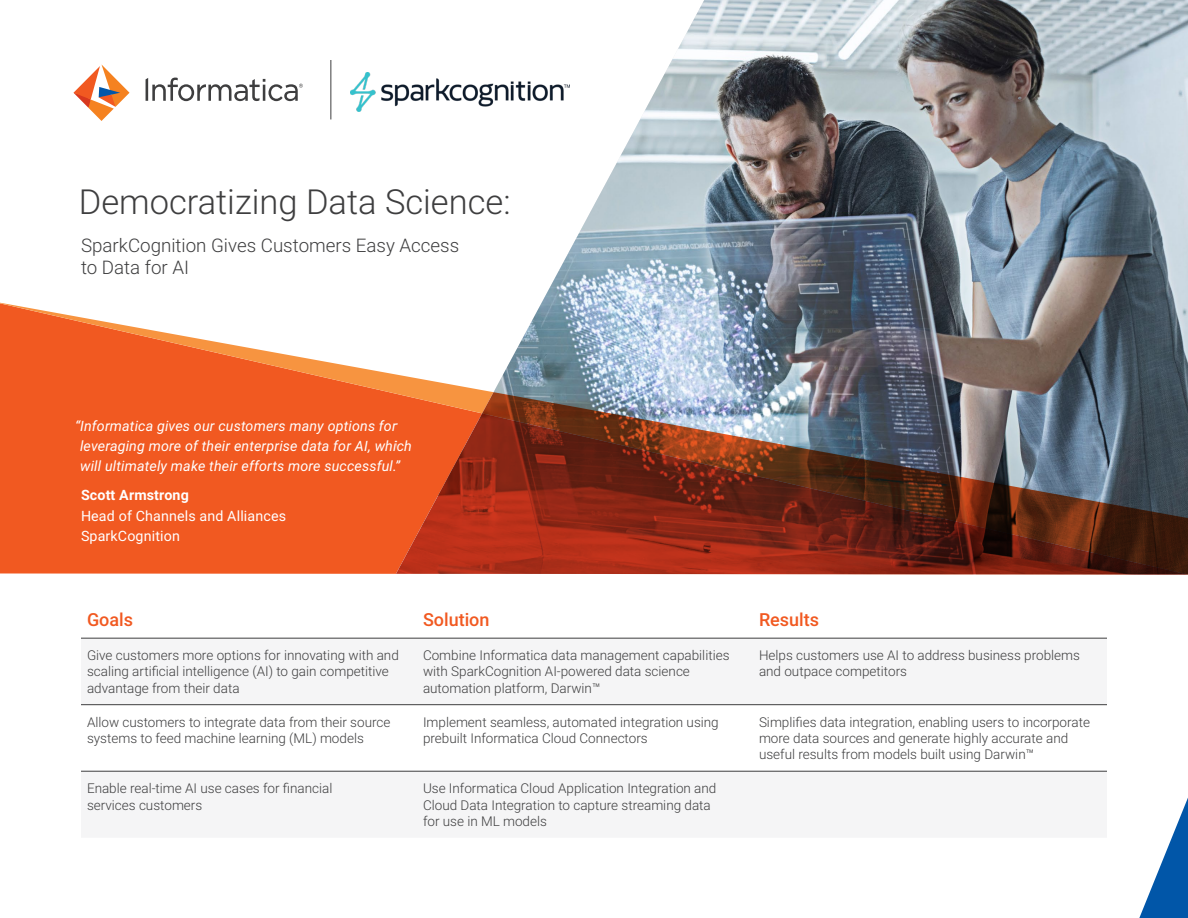
<style>
.page{position:relative;width:1188px;height:918px;background:#fff}
.page>*{position:absolute;margin:0;border:0;box-sizing:border-box;transform-origin:0 0}
.t1{font:300 34.5px "Roboto";color:#3e3e3f}
.t2{font:300 18.75px/22.5px "Roboto";color:#3e3e3f}
.t3{font:500 18px "Roboto";color:#f15921}
.t4{font:italic 14.25px/20.2px "Roboto";letter-spacing:.01em;color:#fff}
.t5{font:14.25px/20.2px "Roboto";letter-spacing:.01em;color:#fff}
.t6{font:300 13.5px/16.2px "Roboto";color:#3e3e3f}
.s1{font-weight:700}
</style>
<div class="page">
<svg style="left:1139px;top:798px;width:49px;height:120px"></svg>
<svg style="left:0;top:303px;width:396px;height:271px;background:#f3713f"></svg>
<img style="left:396px;top:0;width:792px;height:413px">
<img style="left:482px;top:392px;width:706px;height:183px">
<svg style="left:396px;top:413px;width:792px;height:161px;background:#7c3c2f"></svg>
<svg style="left:74px;top:64px;width:56px;height:57px"></svg>
<svg style="left:146px;top:78px;width:157px;height:23px"></svg>
<hr style="left:331px;top:60px;width:1px;height:59px;background:#3e3e3f">
<svg style="left:81px;top:705px;width:1026px;height:66px"></svg>
<hr style="left:81px;top:638px;width:336px;height:1px;background:#3e3e3f">
<hr style="left:417px;top:638px;width:336px;height:1px;background:#3e3e3f">
<hr style="left:753px;top:638px;width:354px;height:1px;background:#3e3e3f">
<hr style="left:81px;top:704px;width:336px;height:1px;background:#3e3e3f">
<hr style="left:417px;top:704px;width:336px;height:1px;background:#3e3e3f">
<hr style="left:753px;top:704px;width:354px;height:1px;background:#3e3e3f">
<hr style="left:81px;top:771px;width:336px;height:1px;background:#3e3e3f">
<hr style="left:417px;top:771px;width:336px;height:1px;background:#3e3e3f">
<hr style="left:753px;top:771px;width:354px;height:1px;background:#3e3e3f">
<img style="left:351px;top:72px;width:218px;height:39px">
<p class="t1" style="left:79px;top:178px;width:433px">Democratizing Data Science:</p>
<p class="t2" style="left:81px;top:233px;width:380px">SparkCognition Gives Customers Easy Access to Data for AI</p>
<p class="t4" style="left:80px;top:415px;width:333px;text-indent:-5px">“Informatica gives our customers many options for leveraging more of their enterprise data for AI, which will ultimately make their efforts more successful.”</p>
<p class="t5" style="left:81px;top:485px;width:207px"><span class="s1">Scott Armstrong<br></span>Head of Channels and Alliances<br>SparkCognition</p>
<p class="t3" style="left:87px;top:607px;width:48px">Goals</p>
<p class="t3" style="left:423px;top:607px;width:68px">Solution</p>
<p class="t3" style="left:759px;top:607px;width:62px">Results</p>
<p class="t6" style="left:87px;top:647px;width:313px">Give customers more options for innovating with and scaling artificial intelligence (AI) to gain competitive advantage from their data</p>
<p class="t6" style="left:423px;top:647px;width:308px">Combine Informatica data management capabilities with SparkCognition AI-powered data science automation platform, Darwin™</p>
<p class="t6" style="left:759px;top:647px;width:322px">Helps customers use AI to address business problems and outpace competitors</p>
<p class="t6" style="left:87px;top:713px;width:305px">Allow customers to integrate data from their source systems to feed machine learning (ML) models</p>
<p class="t6" style="left:423px;top:713px;width:297px">Implement seamless, automated integration using prebuilt Informatica Cloud Connectors</p>
<p class="t6" style="left:759px;top:713px;width:333px">Simplifies data integration, enabling users to incorporate more data sources and generate highly accurate and useful results from models built using Darwin™</p>
<p class="t6" style="left:87px;top:780px;width:247px">Enable real-time AI use cases for financial services customers</p>
<p class="t6" style="left:423px;top:780px;width:295px">Use Informatica Cloud Application Integration and<br>Cloud Data Integration to capture streaming data for use in ML models</p>
</div>
